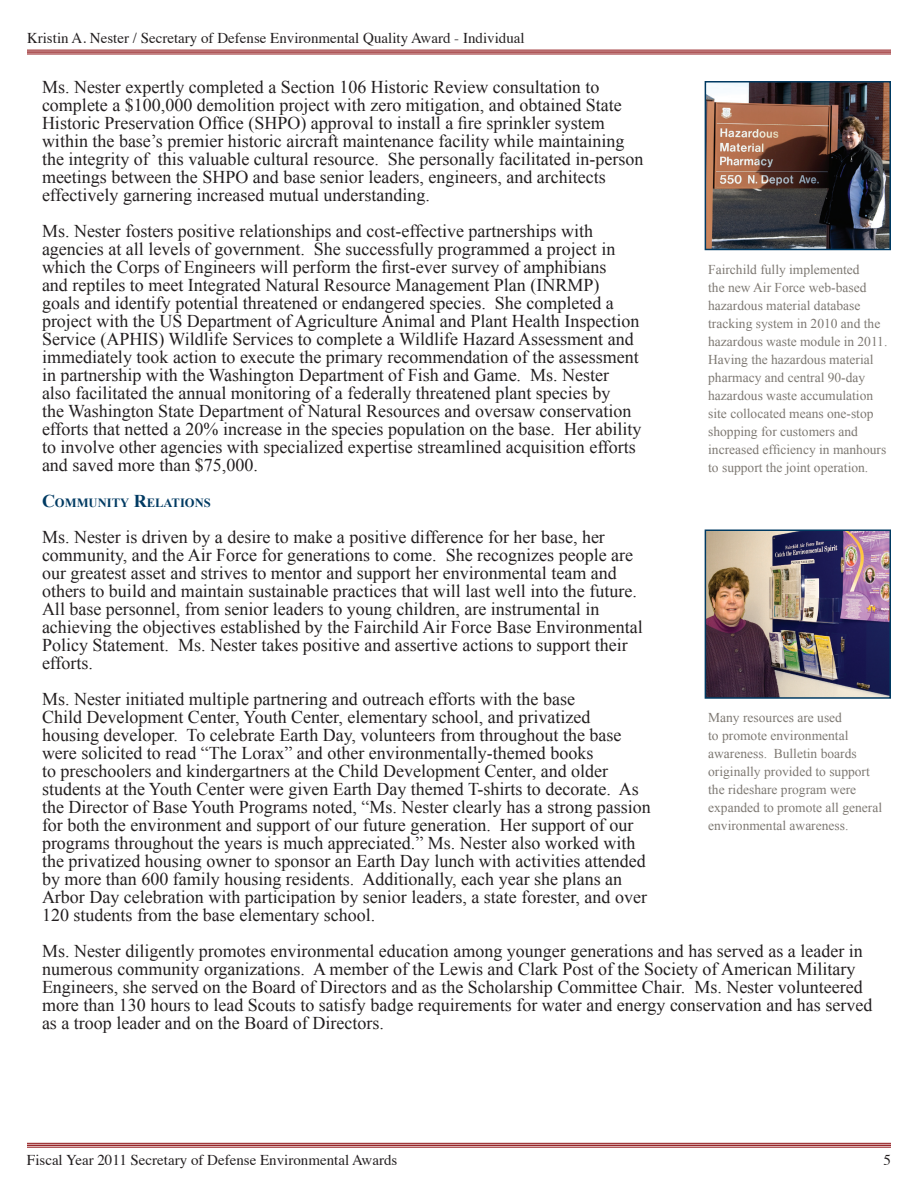
<style>
.page{position:relative;width:918px;height:1188px;background:#fff}
.page>*{position:absolute;margin:0;border:0;box-sizing:border-box;transform-origin:0 0}
.t1{font:18px/18px "Times New Roman";color:#231f20}
.t2{font:15px "Times";color:#231f20}
.t3{font:13.5px/18px "Times New Roman";color:#7d7872}
.t4{font:700 12.6px "Times New Roman";color:#003a62}
.s1{font-size:18px}
</style>
<div class="page">
<hr style="left:27px;top:50px;width:864px;height:1px;background:#8d0e11">
<hr style="left:27px;top:51px;width:864px;height:2px;background:#8d0e11">
<hr style="left:27px;top:54px;width:864px;height:1px;background:#8d0e11">
<hr style="left:27px;top:1143px;width:864px;height:1px;background:#8d0e11">
<hr style="left:27px;top:1145px;width:864px;height:1px;background:#8d0e11">
<hr style="left:27px;top:1147px;width:864px;height:1px;background:#8d0e11">
<img style="left:708px;top:533px;width:180px;height:163px">
<div style="left:705px;top:530px;width:186px;height:169px;border:2px solid #003a62"></div>
<img style="left:708px;top:84px;width:180px;height:163px">
<div style="left:705px;top:81px;width:186px;height:169px;border:2px solid #003a62"></div>
<p class="t2" style="left:27px;top:24px;width:499px">Kristin A. Nester / Secretary of Defense Environmental Quality Award - Individual</p>
<p class="t1" style="left:42px;top:78px;width:603px">Ms. Nester expertly completed a Section 106 Historic Review consultation to complete a $100,000 demolition project with zero mitigation, and obtained State Historic Preservation Office (SHPO) approval to install a fire sprinkler system within the base’s premier historic aircraft maintenance facility while maintaining the integrity of this valuable cultural resource. She personally facilitated in-person meetings between the SHPO and base senior leaders, engineers, and architects effectively garnering increased mutual understanding.</p>
<p class="t1" style="left:42px;top:222px;width:601px">Ms. Nester fosters positive relationships and cost-effective partnerships with agencies at all levels of government. She successfully programmed a project in which the Corps of Engineers will perform the first-ever survey of amphibians<br>and reptiles to meet Integrated Natural Resource Management Plan (INRMP) goals and identify potential threatened or endangered species. She completed a project with the US Department of Agriculture Animal and Plant Health Inspection Service (APHIS) Wildlife Services to complete a Wildlife Hazard Assessment and immediately took action to execute the primary recommendation of the assessment in partnership with the Washington Department of Fish and Game. Ms. Nester also facilitated the annual monitoring of a federally threatened plant species by<br>the Washington State Department of Natural Resources and oversaw conservation efforts that netted a 20% increase in the species population on the base. Her ability to involve other agencies with specialized expertise streamlined acquisition efforts and saved more than $75,000.</p>
<p class="t4" style="left:42px;top:495px;width:169px"><span class="s1">C</span>OMMUNITY <span class="s1">R</span>ELATIONS</p>
<p class="t1" style="left:42px;top:528px;width:602px">Ms. Nester is driven by a desire to make a positive difference for her base, her community, and the Air Force for generations to come. She recognizes people are our greatest asset and strives to mentor and support her environmental team and others to build and maintain sustainable practices that will last well into the future.<br>All base personnel, from senior leaders to young children, are instrumental in achieving the objectives established by the Fairchild Air Force Base Environmental Policy Statement. Ms. Nester takes positive and assertive actions to support their efforts.</p>
<p class="t1" style="left:42px;top:690px;width:610px">Ms. Nester initiated multiple partnering and outreach efforts with the base<br>Child Development Center, Youth Center, elementary school, and privatized housing developer. To celebrate Earth Day, volunteers from throughout the base were solicited to read “The Lorax” and other environmentally-themed books<br>to preschoolers and kindergartners at the Child Development Center, and older students at the Youth Center were given Earth Day themed T-shirts to decorate. As the Director of Base Youth Programs noted, “Ms. Nester clearly has a strong passion for both the environment and support of our future generation. Her support of our programs throughout the years is much appreciated.” Ms. Nester also worked with the privatized housing owner to sponsor an Earth Day lunch with activities attended by more than 600 family housing residents. Additionally, each year she plans an Arbor Day celebration with participation by senior leaders, a state forester, and over 120 students from the base elementary school.</p>
<p class="t1" style="left:42px;top:942px;width:832px">Ms. Nester diligently promotes environmental education among younger generations and has served as a leader in numerous community organizations. A member of the Lewis and Clark Post of the Society of American Military Engineers, she served on the Board of Directors and as the Scholarship Committee Chair. Ms. Nester volunteered more than 130 hours to lead Scouts to satisfy badge requirements for water and energy conservation and has served as a troop leader and on the Board of Directors.</p>
<p class="t3" style="left:708px;top:260px;width:181px">Fairchild fully implemented<br>the new Air Force web-based hazardous material database tracking system in 2010 and the hazardous waste module in 2011.<br>Having the hazardous material pharmacy and central 90-day hazardous waste accumulation site collocated means one-stop shopping for customers and increased efficiency in manhours to support the joint operation.</p>
<p class="t3" style="left:708px;top:709px;width:175px">Many resources are used<br>to promote environmental awareness. Bulletin boards originally provided to support the rideshare program were expanded to promote all general environmental awareness.</p>
<p class="t2" style="left:27px;top:1146px;width:372px">Fiscal Year 2011 Secretary of Defense Environmental Awards</p>
<p class="t2" style="left:883px;top:1146px;width:9px">5</p>
</div>
